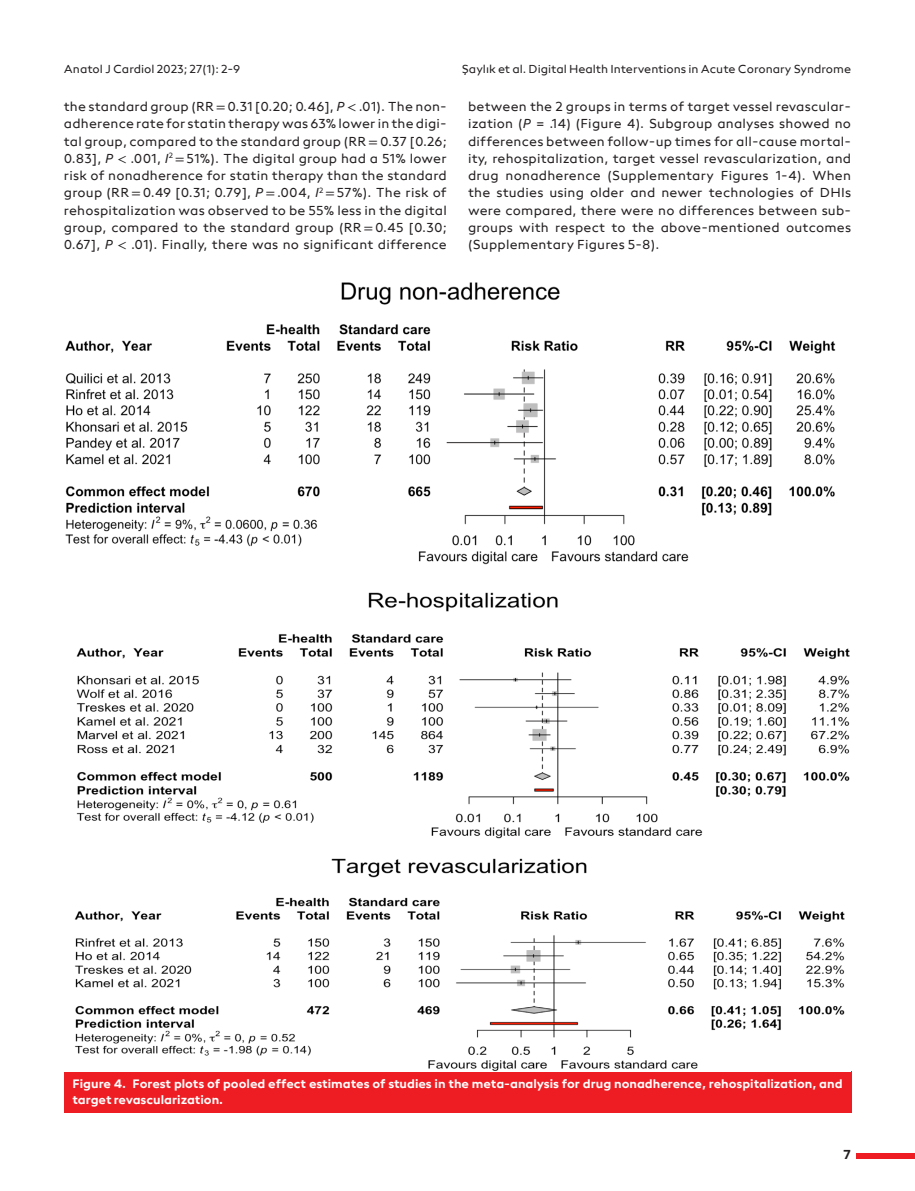
<style>
.page{position:relative;width:915px;height:1191px;background:#fff}
.page>*{position:absolute;margin:0;border:0;box-sizing:border-box;transform-origin:0 0}
.TXT{font:13.5px/17.2px "neue Radial A Regular";letter-spacing:.015em;color:#231f20;text-align:justify}
.t1{font:13.5px "neue Radial A Bold";color:#231f20}
.FC{font:12.75px/16.5px "neue Radial A Bold";color:#fff}
.t2{font:12px "neue Radial A Regular";color:#231f20}
.s1{font-family:"STIX General"}
.s2{font-style:italic}
</style>
<div class="page">
<div style="left:856px;top:1152px;width:58px;height:6px;background:#ee1d23"></div>
<div style="left:64px;top:1071px;width:786px;height:41px;background:#ee1d23"></div>
<img style="left:65px;top:282px;width:784px;height:789px">
<p class="t2" style="left:64px;top:61px;width:178px">Anatol J Cardiol 2023; 27(1): 2-9</p>
<p class="t2" style="left:461px;top:61px;width:390px">Şaylık et al. Digital Health Interventions in Acute Coronary Syndrome</p>
<p class="TXT" style="left:64px;top:98px;width:384px">the standard group (RR<span class="s1">=</span>0.31 [0.20; 0.46], <span class="s2">P</span> <span class="s1">&lt;</span> .01). The non&shy;adherence rate for statin therapy was 63% lower in the digi&shy;tal group, compared to the standard group (RR<span class="s1">=</span>0.37 [0.26; 0.83], <span class="s2">P</span> <span class="s1">&lt;</span> .001, <span class="s2">I</span><sup>2</sup> <span class="s1">=</span>51%). The digital group had a 51% lower risk of nonadherence for statin therapy than the standard group (RR<span class="s1">=</span>0.49 [0.31; 0.79], <span class="s2">P</span><span class="s1">=</span>.004, <span class="s2">I</span><sup>2</sup> <span class="s1">=</span>57%). The risk of rehospitalization was observed to be 55% less in the digital group, compared to the standard group (RR<span class="s1">=</span>0.45 [0.30; 0.67], <span class="s2">P</span> <span class="s1">&lt;</span> .01). Finally, there was no significant difference</p>
<p class="TXT" style="left:468px;top:98px;width:384px">between the 2 groups in terms of target vessel revascular&shy;ization (<span class="s2">P</span> = .14) (Figure 4). Subgroup analyses showed no differences between follow-up times for all-cause mortal&shy;ity, rehospitalization, target vessel revascularization, and drug nonadherence (Supplementary Figures 1-4). When the studies using older and newer technologies of DHIs were compared, there were no differences between sub&shy;groups with respect to the above-mentioned outcomes (Supplementary Figures 5-8).</p>
<p class="FC" style="left:72px;top:1075px;width:771px">Figure 4. Forest plots of pooled effect estimates of studies in the meta-analysis for drug nonadherence, rehospitalization, and target revascularization.</p>
<p class="t1" style="left:843px;top:1146px;width:9px">7</p>
</div>
